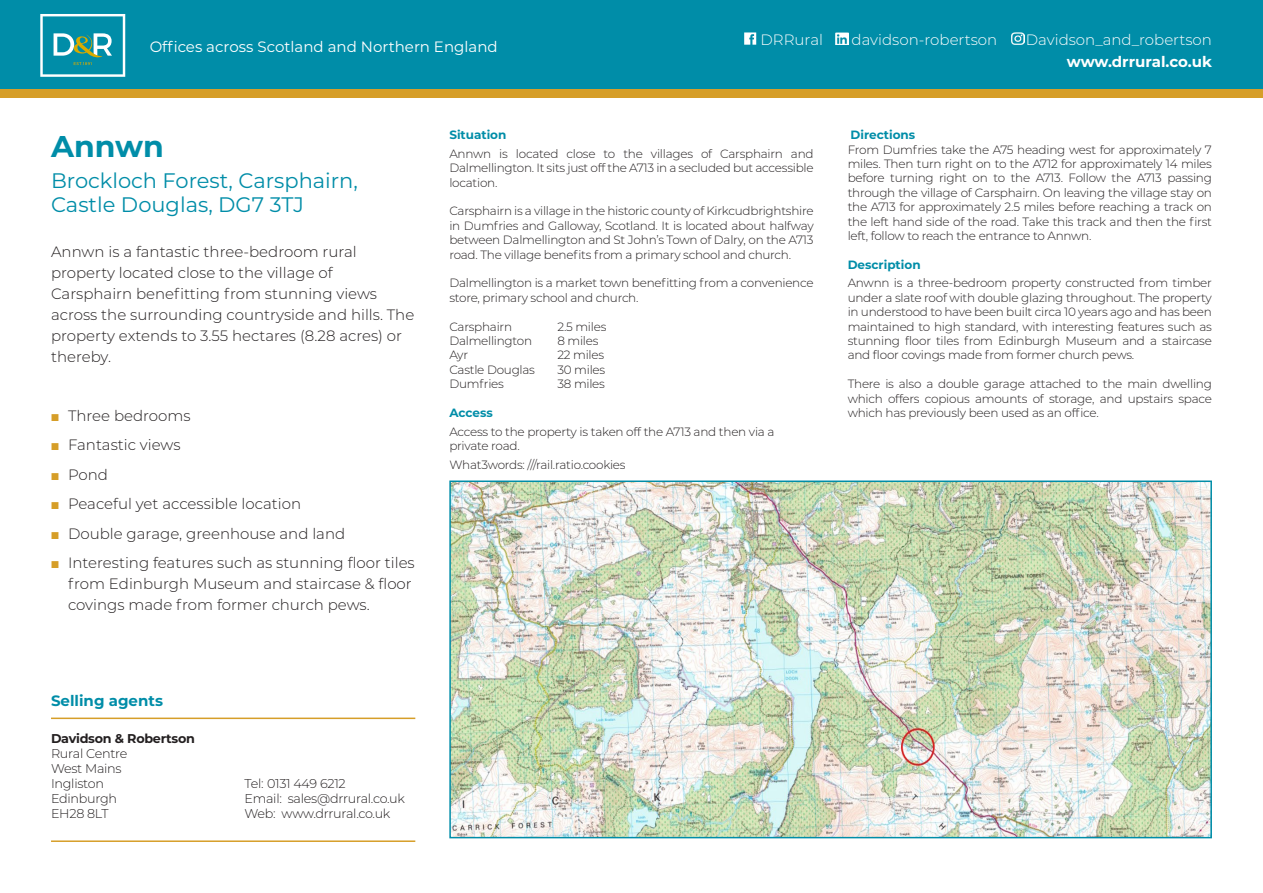
<style>
.page{position:relative;width:1263px;height:893px;background:#fff}
.page>*{position:absolute;margin:0;border:0;box-sizing:border-box;transform-origin:0 0}
._4_inside_add_line_1{font:700 30px "Montserrat";color:#008da8}
._5_inside_add_line_2{font:21px/24px "Montserrat";color:#008da8}
._6_intro{font:300 15px/21px "Montserrat";color:#231f20}
.t1{font:300 15px "Montserrat";color:#fff}
.t2{font:15px "Montserrat";color:#fff}
.t3{font:700 15px "Montserrat";color:#fff}
.t4{font:700 15px "Montserrat";color:#008da8}
._8_text{font:300 12.75px "Montserrat";letter-spacing:-.02em;color:#231f20}
._8_text-2{font:700 12.75px "Montserrat";letter-spacing:-.02em;color:#231f20}
._8_text-3{font:300 12px/14.4px "Montserrat";letter-spacing:-.02em;color:#231f20;text-align:justify}
._9_heads{font:300 12px/14.4px "Montserrat";letter-spacing:-.02em;color:#231f20}
._9_heads-2{font:700 12px "Montserrat";color:#008da8}
._8_text-4{font:700 12px "Montserrat";color:#008da8}
.s1{font-family:"Proxima Nova";font-size:12px;color:#d69e28}
</style>
<div class="page">
<div style="left:0;top:0;width:1263px;height:89px;background:#008da8"></div>
<hr style="left:51px;top:840px;width:364px;height:2px;background:#d69e28">
<hr style="left:51px;top:718px;width:364px;height:1px;background:#d69e28">
<svg style="left:40px;top:14px;width:85px;height:63px"></svg>
<div style="left:0;top:89px;width:1263px;height:9px;background:#d69e28"></div>
<img style="left:452px;top:483px;width:757px;height:352px">
<div style="left:449px;top:480px;width:763px;height:358px;border:2px solid #008da8"></div>
<svg style="left:744px;top:32px;width:12px;height:13px"></svg>
<svg style="left:836px;top:32px;width:12px;height:13px"></svg>
<svg style="left:1012px;top:32px;width:12px;height:13px"></svg>
<p class="t2" style="left:150px;top:36px;width:350px">Offices across Scotland and Northern England</p>
<p class="t1" style="left:760px;top:29px;width:64px">DRRural</p>
<p class="t1" style="left:851px;top:29px;width:147px">davidson-robertson</p>
<p class="t1" style="left:1026px;top:29px;width:188px">Davidson_and_robertson</p>
<p class="t3" style="left:1067px;top:51px;width:147px">www.drrural.co.uk</p>
<p class="_4_inside_add_line_1" style="left:51px;top:124px;width:114px">Annwn</p>
<p class="_5_inside_add_line_2" style="left:51px;top:168px;width:308px">Brockloch Forest, Carsphairn,<br>Castle Douglas, DG7 3TJ</p>
<p class="_6_intro" style="left:51px;top:241px;width:365px">Annwn is a fantastic three-bedroom rural property located close to the village of Carsphairn benefitting from stunning views across the surrounding countryside and hills. The property extends to 3.55 hectares (8.28 acres) or thereby.</p>
<p class="_6_intro" style="left:51px;top:405px;width:141px"><span class="s1">■</span> Three bedrooms</p>
<p class="_6_intro" style="left:51px;top:434px;width:131px"><span class="s1">■</span> Fantastic views</p>
<p class="_6_intro" style="left:51px;top:464px;width:59px"><span class="s1">■</span> Pond</p>
<p class="_6_intro" style="left:51px;top:493px;width:252px"><span class="s1">■</span> Peaceful yet accessible location</p>
<p class="_6_intro" style="left:51px;top:523px;width:296px"><span class="s1">■</span> Double garage, greenhouse and land</p>
<p class="_6_intro" style="left:68px;top:552px;width:348px;text-indent:-17px"><span class="s1">■</span> Interesting features such as stunning floor tiles from Edinburgh Museum and staircase &amp; floor covings made from former church pews.</p>
<p class="t4" style="left:51px;top:689px;width:113px">Selling agents</p>
<p class="_8_text-2" style="left:51px;top:729px;width:145px">Davidson &amp; Robertson</p>
<p class="_8_text" style="left:51px;top:745px;width:78px">Rural Centre</p>
<p class="_8_text" style="left:51px;top:760px;width:72px">West Mains</p>
<p class="_8_text" style="left:51px;top:775px;width:55px">Ingliston</p>
<p class="_8_text" style="left:245px;top:775px;width:103px">Tel: 0131 449 6212</p>
<p class="_8_text" style="left:51px;top:790px;width:68px">Edinburgh</p>
<p class="_8_text" style="left:245px;top:790px;width:162px">Email: sales@drrural.co.uk</p>
<p class="_8_text" style="left:51px;top:805px;width:59px">EH28 8LT</p>
<p class="_8_text" style="left:245px;top:805px;width:147px">Web: www.drrural.co.uk</p>
<p class="_9_heads-2" style="left:449px;top:126px;width:59px">Situation</p>
<p class="_8_text-3" style="left:449px;top:146px;width:366px">Annwn is located close to the villages of Carsphairn and Dalmellington. It sits just off the A713 in a secluded but accessible location.</p>
<p class="_8_text-3" style="left:449px;top:204px;width:366px">Carsphairn is a village in the historic county of Kirkcudbrightshire in Dumfries and Galloway, Scotland. It is located about halfway between Dalmellington and St John’s Town of Dalry, on the A713 road. The village benefits from a primary school and church.</p>
<p class="_8_text-3" style="left:449px;top:276px;width:366px">Dalmellington is a market town benefitting from a convenience store, primary school and church.</p>
<p class="_8_text-3" style="left:449px;top:319px;width:64px">Carsphairn</p>
<p class="_8_text-3" style="left:557px;top:319px;width:51px">2.5 miles</p>
<p class="_8_text-3" style="left:449px;top:333px;width:84px">Dalmellington</p>
<p class="_8_text-3" style="left:557px;top:333px;width:43px">8 miles</p>
<p class="_8_text-3" style="left:449px;top:348px;width:20px">Ayr</p>
<p class="_8_text-3" style="left:557px;top:348px;width:48px">22 miles</p>
<p class="_8_text-3" style="left:449px;top:362px;width:87px">Castle Douglas</p>
<p class="_8_text-3" style="left:557px;top:362px;width:49px">30 miles</p>
<p class="_8_text-3" style="left:449px;top:376px;width:56px">Dumfries</p>
<p class="_8_text-3" style="left:557px;top:376px;width:49px">38 miles</p>
<p class="_9_heads-2" style="left:449px;top:404px;width:45px">Access</p>
<p class="_9_heads" style="left:449px;top:424px;width:327px">Access to the property is taken off the A713 and then via a private road.</p>
<p class="_8_text-3" style="left:449px;top:457px;width:178px">What3words: ///rail.ratio.cookies</p>
<p class="_8_text-4" style="left:850px;top:126px;width:66px">Directions</p>
<p class="_8_text-3" style="left:848px;top:142px;width:366px">From Dumfries take the A75 heading west for approximately 7 miles. Then turn right on to the A712 for approximately 14 miles before turning right on to the A713. Follow the A713 passing through the village of Carsphairn. On leaving the village stay on the A713 for approximately 2.5 miles before reaching a track on the left hand side of the road. Take this track and then the first left, follow to reach the entrance to Annwn.</p>
<p class="_9_heads-2" style="left:848px;top:256px;width:74px">Description</p>
<p class="_8_text-3" style="left:848px;top:275px;width:366px">Anwnn is a three-bedroom property constructed from timber under a slate roof with double glazing throughout. The property in understood to have been built circa 10 years ago and has been maintained to high standard, with interesting features such as stunning floor tiles from Edinburgh Museum and a staircase and floor covings made from former church pews.</p>
<p class="_8_text-3" style="left:848px;top:376px;width:366px">There is also a double garage attached to the main dwelling which offers copious amounts of storage, and upstairs space which has previously been used as an office.</p>
</div>
